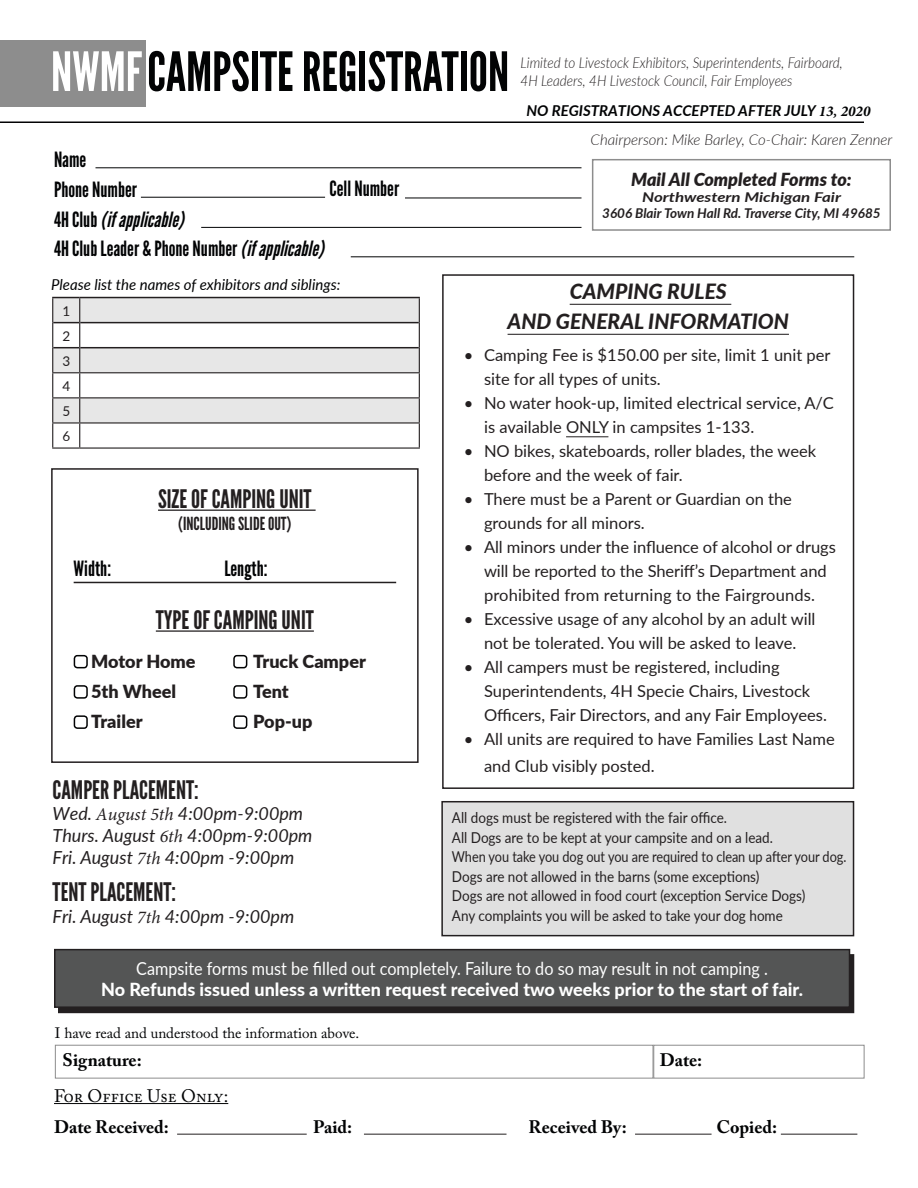
<style>
.page{position:relative;width:918px;height:1188px;background:#fff}
.page>*{position:absolute;margin:0;border:0;box-sizing:border-box;transform-origin:0 0}
.t1{font:54px "League Gothic";color:#020304}
.t2{font:25.5px "League Gothic";color:#231f20}
.t3{font:21px "League Gothic";color:#020304}
.t4{font:italic 800 21px "Lato";color:#231f20}
.t5{font:italic 21px "League Gothic";color:#020304}
.t6{font:italic 18px/21.6px "Lato";color:#231f20}
.t7{font:18px "Lato";color:#fff;scale:.9 1}
.t8{font:800 18px "Lato";color:#fff}
.t9{font:700 18px "Adobe Caslon Pro";color:#020304}
.t10{font:900 18px "Lato";color:#231f20}
.t11{font:italic 900 18px "Lato";color:#231f20}
.t12{font:18px "League Gothic";color:#231f20}
.t13{font:18px "Adobe Caslon Pro";color:#020304}
.t14{font:16.5px/24px "Lato";color:#231f20}
.t15{font:15px "Lato";color:#231f20;scale:.9 1}
.t16{font:italic 300 15px "Lato";color:#231f20;scale:.9 1}
.t17{font:15px "Lato";color:#231f20;scale:.85 1}
.t18{font:italic 300 15px "Lato";color:#231f20}
.t19{font:italic 15px "Lato";color:#020304}
.t20{font:15px "Adobe Caslon Pro";color:#020304}
.t21{font:italic 700 15px "Lato";color:#020304}
.t22{font:italic 700 13.5px "Lato";color:#231f20}
.t23{font:italic 700 13.5px "Lato";color:#231f20;scale:1.25 1}
.t24{font:13.5px "Lato";color:#231f20}
.s1{color:#fff}
.s2{font-family:"Minion Pro"}
.s3{font-style:normal}
.s4{font-style:italic}
</style>
<div class="page">
<div style="left:442px;top:802px;width:412px;height:134px;background:#e0e0e0"></div>
<div style="left:441px;top:801px;width:413px;height:135px;border:2px solid #231f20"></div>
<hr style="left:158px;top:510px;width:158px;height:1px;background:#231f20">
<hr style="left:156px;top:630px;width:158px;height:2px;background:#231f20">
<div style="left:51px;top:468px;width:368px;height:295px;border:2px solid #231f20"></div>
<hr style="left:96px;top:167px;width:486px;height:1px;background:#020304">
<hr style="left:141px;top:197px;width:184px;height:1px;background:#020304">
<hr style="left:201px;top:227px;width:381px;height:1px;background:#020304">
<hr style="left:351px;top:256px;width:503px;height:1px;background:#020304">
<hr style="left:405px;top:198px;width:177px;height:1px;background:#020304">
<svg style="left:52px;top:297px;width:368px;height:150px"></svg>
<hr style="left:52px;top:447px;width:28px;height:2px;background:#231f20">
<hr style="left:80px;top:447px;width:340px;height:2px;background:#231f20">
<div style="left:442px;top:274px;width:412px;height:515px;border:2px solid #231f20"></div>
<hr style="left:74px;top:582px;width:322px;height:1px;background:#231f20">
<div style="left:233px;top:655px;width:14px;height:13px;border:2px solid #020304;border-radius:3px"></div>
<div style="left:74px;top:655px;width:14px;height:13px;border:2px solid #020304;border-radius:3px"></div>
<div style="left:233px;top:685px;width:14px;height:14px;border:2px solid #020304;border-radius:3px"></div>
<div style="left:74px;top:685px;width:14px;height:14px;border:2px solid #020304;border-radius:3px"></div>
<div style="left:233px;top:715px;width:14px;height:14px;border:2px solid #020304;border-radius:3px"></div>
<div style="left:74px;top:715px;width:14px;height:14px;border:2px solid #020304;border-radius:3px"></div>
<hr style="left:570px;top:304px;width:161px;height:1px;background:#231f20">
<hr style="left:508px;top:334px;width:281px;height:1px;background:#231f20">
<hr style="left:566px;top:436px;width:42px;height:1px;background:#231f20">
<div style="left:59px;top:955px;width:795px;height:57px;background:#231f20"></div>
<div style="left:58px;top:954px;width:796px;height:59px;border:2px solid #231f20"></div>
<div style="left:55px;top:950px;width:795px;height:57px;background:#545555"></div>
<div style="left:54px;top:949px;width:796px;height:59px;border:2px solid #231f20"></div>
<div style="left:592px;top:159px;width:299px;height:72px;border:2px solid #8d8d8d"></div>
<hr style="left:54px;top:1103px;width:174px;height:1px;background:#020304">
<hr style="left:177px;top:1134px;width:130px;height:1px;background:#231f20">
<hr style="left:364px;top:1134px;width:143px;height:1px;background:#231f20">
<hr style="left:635px;top:1134px;width:77px;height:1px;background:#231f20">
<hr style="left:781px;top:1134px;width:76px;height:1px;background:#231f20">
<div style="left:55px;top:1045px;width:598px;height:33px;border:1px solid #8d8d8d"></div>
<div style="left:653px;top:1045px;width:211px;height:33px;border:1px solid #8d8d8d"></div>
<div style="left:0;top:40px;width:146px;height:67px;background:#8d8d8d"></div>
<hr style="left:0;top:122px;width:864px;height:1px;background:#020304">
<p class="t1" style="left:51px;top:40px;width:460px"><span class="s1">NWMF</span>CAMPSITE REGISTRATION</p>
<p class="t16" style="left:521px;top:52px;width:359px">Limited to Livestock Exhibitors, Superintendents, Fairboard,</p>
<p class="t16" style="left:521px;top:70px;width:304px">4H Leaders, 4H Livestock Council, Fair Employees</p>
<p class="t21" style="left:526px;top:100px;width:346px">NO REGISTRATIONS ACCEPTED AFTER JULY <span class="s2">13, 2020</span></p>
<p class="t3" style="left:54px;top:147px;width:34px">Name</p>
<p class="t3" style="left:54px;top:177px;width:85px">Phone Number</p>
<p class="t3" style="left:330px;top:176px;width:71px">Cell Number</p>
<p class="t5" style="left:54px;top:207px;width:131px"><span class="s3">4H Club</span> (if applicable)</p>
<p class="t3" style="left:54px;top:236px;width:271px">4H Club Leader &amp; Phone Number <span class="s4">(if applicable)</span></p>
<p class="t18" style="left:591px;top:129px;width:303px">Chairperson: Mike Barley, Co-Chair: Karen Zenner</p>
<p class="t11" style="left:631px;top:166px;width:222px">Mail All Completed Forms to:</p>
<p class="t23" style="left:642px;top:187px;width:161px">Northwestern Michigan Fair</p>
<p class="t22" style="left:602px;top:203px;width:280px">3606 Blair Town Hall Rd. Traverse City, MI 49685</p>
<p class="t19" style="left:51px;top:273px;width:291px">Please list the names of exhibitors and siblings:</p>
<p class="t4" style="left:570px;top:276px;width:159px">CAMPING RULES</p>
<p class="t4" style="left:508px;top:306px;width:283px">AND GENERAL INFORMATION</p>
<p class="t14" style="left:484px;top:342px;width:348px;text-indent:-20px">• Camping Fee is $150.00 per site, limit 1 unit per site for all types of units.</p>
<p class="t14" style="left:484px;top:390px;width:351px;text-indent:-20px">• No water hook-up, limited electrical service, A/C is available ONLY in campsites 1-133.</p>
<p class="t14" style="left:484px;top:438px;width:334px;text-indent:-20px">• NO bikes, skateboards, roller blades, the week before and the week of fair.</p>
<p class="t14" style="left:484px;top:486px;width:309px;text-indent:-20px">• There must be a Parent or Guardian on the grounds for all minors.</p>
<p class="t14" style="left:484px;top:534px;width:353px;text-indent:-20px">• All minors under the influence of alcohol or drugs will be reported to the Sheriff’s Department and prohibited from returning to the Fairgrounds.</p>
<p class="t14" style="left:464px;top:606px;width:353px;text-align:center">• Excessive usage of any alcohol by an adult will not be tolerated. You will be asked to leave.</p>
<p class="t14" style="left:484px;top:654px;width:344px;text-indent:-20px">• All campers must be registered, including<br>Superintendents, 4H Specie Chairs, Livestock<br>Officers, Fair Directors, and any Fair Employees.</p>
<p class="t14" style="left:484px;top:725px;width:352px;line-height:27px;text-indent:-20px">• All units are required to have Families Last Name and Club visibly posted.</p>
<p class="t15" style="left:452px;top:807px;width:307px">All dogs must be registered with the fair office.</p>
<p class="t15" style="left:452px;top:827px;width:358px">All Dogs are to be kept at your campsite and on a lead.</p>
<p class="t17" style="left:452px;top:846px;width:466px">When you take you dog out you are required to clean up after your dog.</p>
<p class="t15" style="left:452px;top:866px;width:343px">Dogs are not allowed in the barns (some exceptions)</p>
<p class="t15" style="left:452px;top:885px;width:394px">Dogs are not allowed in food court (exception Service Dogs)</p>
<p class="t15" style="left:452px;top:905px;width:369px">Any complaints you will be asked to take your dog home</p>
<p class="t7" style="left:136px;top:955px;width:703px">Campsite forms must be filled out completely. Failure to do so may result in not camping .</p>
<p class="t8" style="left:101px;top:977px;width:703px">No Refunds issued unless a written request received two weeks prior to the start of fair.</p>
<p class="t24" style="left:62px;top:301px;width:9px">1</p>
<p class="t24" style="left:62px;top:326px;width:9px">2</p>
<p class="t24" style="left:62px;top:351px;width:9px">3</p>
<p class="t24" style="left:62px;top:376px;width:9px">4</p>
<p class="t24" style="left:62px;top:401px;width:9px">5</p>
<p class="t24" style="left:62px;top:426px;width:9px">6</p>
<p class="t2" style="left:158px;top:483px;width:155px">SIZE OF CAMPING UNIT</p>
<p class="t12" style="left:178px;top:513px;width:115px">(INCLUDING SLIDE OUT)</p>
<p class="t3" style="left:74px;top:556px;width:39px">Width:</p>
<p class="t3" style="left:224px;top:556px;width:45px">Length:</p>
<p class="t2" style="left:156px;top:604px;width:160px">TYPE OF CAMPING UNIT</p>
<p class="t10" style="left:91px;top:648px;width:106px">Motor Home</p>
<p class="t10" style="left:253px;top:648px;width:114px">Truck Camper</p>
<p class="t10" style="left:91px;top:678px;width:87px">5th Wheel</p>
<p class="t10" style="left:253px;top:678px;width:37px">Tent</p>
<p class="t10" style="left:91px;top:708px;width:53px">Trailer</p>
<p class="t10" style="left:253px;top:708px;width:61px">Pop-up</p>
<p class="t2" style="left:53px;top:774px;width:148px">CAMPER PLACEMENT:</p>
<p class="t6" style="left:53px;top:802px;width:261px">Wed. <span class="s2">August 5th</span> 4:00pm-9:00pm<br>Thurs. August <span class="s2">6th</span> 4:00pm-9:00pm<br>Fri. August <span class="s2">7th</span> 4:00pm -9:00pm</p>
<p class="t2" style="left:53px;top:877px;width:125px">TENT PLACEMENT:</p>
<p class="t6" style="left:53px;top:905px;width:243px">Fri. August <span class="s2">7th</span> 4:00pm -9:00pm</p>
<p class="t20" style="left:55px;top:1024px;width:306px">I have read and understood the information above.</p>
<p class="t9" style="left:62px;top:1050px;width:81px">Signature:</p>
<p class="t9" style="left:660px;top:1050px;width:44px">Date:</p>
<p class="t13" style="left:54px;top:1085px;width:176px">For Office Use Only:</p>
<p class="t9" style="left:54px;top:1116px;width:117px">Date Received:</p>
<p class="t9" style="left:313px;top:1116px;width:41px">Paid:</p>
<p class="t9" style="left:528px;top:1116px;width:100px">Received By:</p>
<p class="t9" style="left:717px;top:1116px;width:62px">Copied:</p>
</div>
